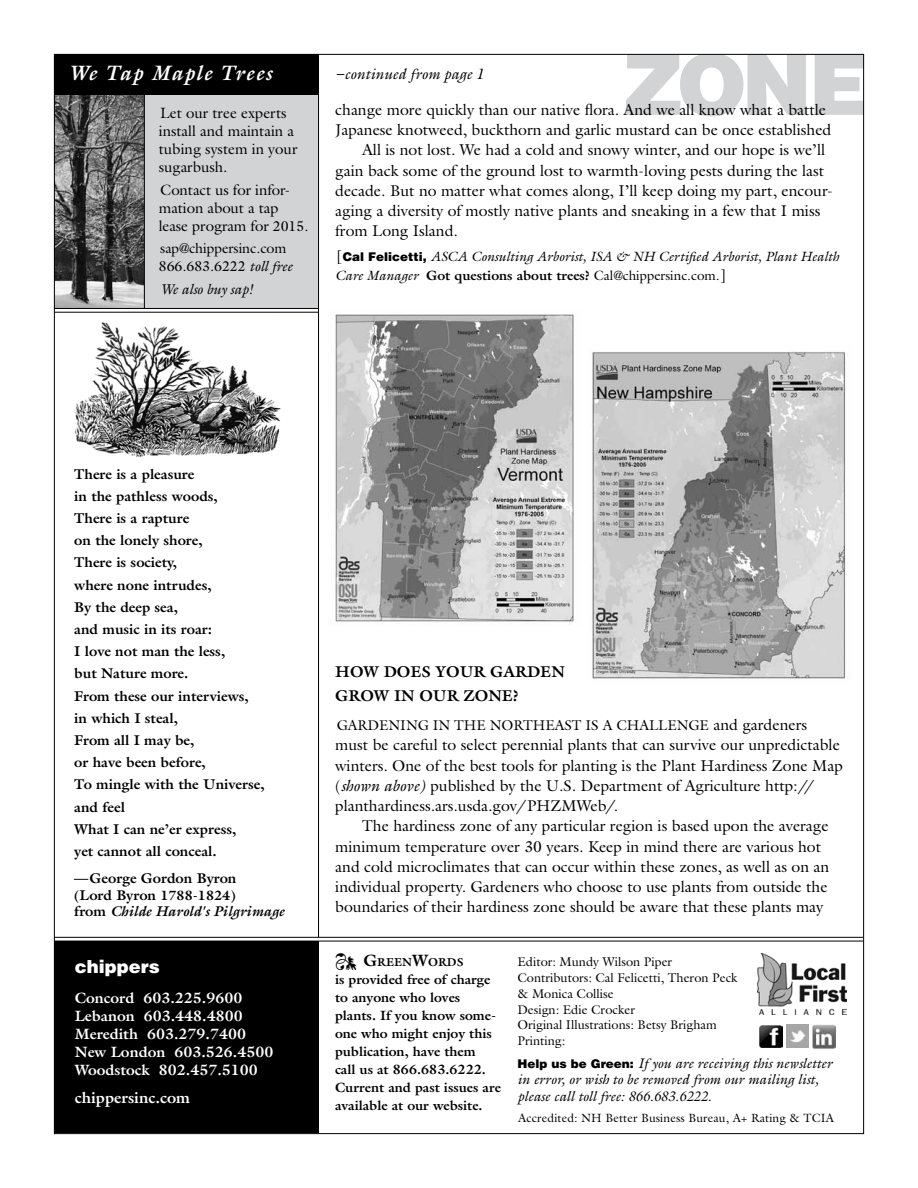
<style>
.page{position:relative;width:918px;height:1188px;background:#fff}
.page>*{position:absolute;margin:0;border:0;box-sizing:border-box;transform-origin:0 0}
.t1{font:italic 700 21px "Galliard";letter-spacing:.065em;color:#fff}
.t2{font:900 18px "Helvetica";color:#fff}
.t3{font:15.75px/20.2px "Galliard";color:#000}
.t4{font:700 15.75px/24px "Galliard";letter-spacing:.26em;color:#000}
.t5{font:700 15.75px "Galliard";color:#fff}
.t6{font:15px/18px "Galliard";color:#000}
.t7{font:700 15px/18px "Galliard";color:#fff}
.t8{font:italic 15px "Galliard";color:#000}
.t9{font:700 14.25px/22.2px "Galliard";color:#000}
.t10{font:14.25px/18px "Galliard";letter-spacing:-.005em;color:#000}
.t11{font:italic 700 14.25px "Galliard";color:#000}
.t12{font:italic 14.25px "Galliard";letter-spacing:-.005em;color:#000}
.t13{font:italic 13.95px/16.5px "Galliard";color:#000}
.t14{font:700 13.5px/18px "Galliard";color:#000}
.t15{font:italic 13.5px/18.8px "Galliard";color:#000}
.t16{font:12.75px/15.8px "Galliard";color:#000}
.t17{font:12px "Galliard";letter-spacing:.01em;color:#000}
.t18{font:700 11.55px "Galliard";color:#000}
.s1{font-size:14.25px}
.s2{font-style:italic}
.s3{font-style:normal;font-size:15px}
.s4{font-family:"Helvetica";font-weight:900;font-style:normal;font-size:12px}
.s5{font-weight:700;font-style:normal}
.s6{font-style:normal}
.s7{font-size:16.5px}
</style>
<div class="page">
<img style="left:56px;top:95px;width:88px;height:213px">
<div style="left:54px;top:941px;width:265px;height:192px;background:#000"></div>
<hr style="left:318px;top:54px;width:1px;height:883px;background:#000">
<hr style="left:54px;top:937px;width:809px;height:1px;background:#000">
<hr style="left:54px;top:941px;width:809px;height:1px;background:#000">
<img style="left:786px;top:1025px;width:23px;height:23px">
<img style="left:760px;top:1025px;width:22px;height:23px">
<img style="left:757px;top:954px;width:90px;height:61px">
<img style="left:811px;top:1024px;width:25px;height:25px">
<div style="left:144px;top:87px;width:174px;height:222px;background:#d1d3d4"></div>
<div style="left:54px;top:54px;width:264px;height:41px;background:#000"></div>
<hr style="left:144px;top:93px;width:1px;height:215px;background:#000">
<img style="left:74px;top:322px;width:207px;height:135px">
<hr style="left:54px;top:308px;width:264px;height:1px;background:#000">
<hr style="left:54px;top:312px;width:264px;height:1px;background:#000">
<svg style="left:626px;top:53px;width:239px;height:64px"></svg>
<hr style="left:692px;top:51px;width:40px;height:3px;background:#fff">
<img style="left:335px;top:314px;width:239px;height:308px">
<img style="left:592px;top:351px;width:254px;height:328px">
<h1 class="t1" style="left:68px;top:60px;width:205px">We Tap Maple Trees</h1>
<p class="t6" style="left:159px;top:104px;width:140px">Let our tree experts install and maintain a tubing system in your sugarbush.</p>
<p class="t6" style="left:159px;top:181px;width:151px">Contact us for infor&shy;mation about a tap lease program for <span class="s1">2015.</span></p>
<p class="t10" style="left:159px;top:239px;width:135px">sap@chippersinc.com<br>866.683.6222 <span class="s2">toll free</span></p>
<p class="t12" style="left:160px;top:280px;width:94px">We also buy sap!</p>
<p class="t8" style="left:336px;top:65px;width:149px">–continued from page 1</p>
<p class="t3" style="left:335px;top:99px;width:492px">change more quickly than our native flora. And we all know what a battle</p>
<p class="t3" style="left:335px;top:119px;width:498px">Japanese knotweed, buckthorn and garlic mustard can be once established</p>
<p class="t3" style="left:362px;top:140px;width:464px">All is not lost. We had a cold and snowy winter, and our hope is we’ll</p>
<p class="t3" style="left:335px;top:160px;width:490px">gain back some of the ground lost to warmth-loving pests during the last</p>
<p class="t3" style="left:335px;top:180px;width:499px">decade. But no matter what comes along, I’ll keep doing my part, encour-</p>
<p class="t3" style="left:335px;top:200px;width:487px">aging a diversity of mostly native plants and sneaking in a few that I miss</p>
<p class="t3" style="left:335px;top:221px;width:124px">from Long Island.</p>
<p class="t15" style="left:335px;top:247px;width:505px"><span class="s3">[</span><span class="s4">Cal Felicetti,</span> ASCA Consulting Arborist, ISA &amp; NH Certified Arborist, Plant Health<br>Care Manager <span class="s5">Got questions about trees?</span> <span class="s6">Cal@chippersinc.com.</span><span class="s3">]</span></p>
<p class="t9" style="left:74px;top:462px;width:192px">There is a pleasure<br>in the pathless woods,<br>There is a rapture<br>on the lonely shore,<br>There is society,<br>where none intrudes,<br>By the deep sea,<br>and music in its roar:<br>I love not man the less,<br>but Nature more.<br>From these our interviews, in which I steal,<br>From all I may be,<br>or have been before,<br>To mingle with the Universe, and feel<br>What I can ne’er express,<br>yet cannot all conceal.</p>
<p class="t9" style="left:74px;top:867px;width:164px">—George Gordon Byron</p>
<p class="t14" style="left:74px;top:886px;width:163px">(<span class="s1">Lord Byron</span> 1788-1824)</p>
<p class="t11" style="left:74px;top:903px;width:212px"><span class="s6">from</span> Childe Harold's Pilgrimage</p>
<p class="t2" style="left:75px;top:955px;width:87px">chippers</p>
<p class="t7" style="left:75px;top:989px;width:200px">Concord 603.225.9600<br>Lebanon 603.448.4800<br>Meredith 603.279.7400<br>New London 603.526.4500<br>Woodstock 802.457.5100</p>
<p class="t5" style="left:75px;top:1088px;width:117px">chippersinc.com</p>
<p class="t4" style="left:335px;top:659px;width:231px;text-indent:138px">r Garde n<br>Grow In Our Zone?</p>
<p class="t10" style="left:337px;top:716px;width:42px">Gardening</p>
<p class="t10" style="left:433px;top:716px;width:33px">in the</p>
<p class="t10" style="left:490px;top:716px;width:45px">Northeast</p>
<p class="t10" style="left:586px;top:716px;width:42px">is achallenge</p>
<p class="t4" style="left:335px;top:659px;width:16px">How</p>
<p class="t4" style="left:384px;top:659px;width:66px">Does You</p>
<p class="t3" style="left:335px;top:714px;width:509px;text-indent:378px">and gardeners must be careful to select perennial plants that can survive our unpredictable winters. One of the best tools for planting is the Plant Hardiness Zone Map (<span class="s2">shown above)</span> published by the U.S. Department of Agriculture http:// planthardiness.ars.usda.gov/PHZMWeb/.</p>
<p class="t3" style="left:335px;top:816px;width:496px;text-indent:27px">The hardiness zone of any particular region is based upon the average minimum temperature over 30 years. Keep in mind there are various hot and cold microclimates that can occur within these zones, as well as on an individual property. Gardeners who choose to use plants from outside the boundaries of their hardiness zone should be aware that these plants may</p>
<p class="t18" style="left:363px;top:955px;width:102px"><span class="s7">G</span>REEN<span class="s7">W</span>ORDS</p>
<p class="t14" style="left:335px;top:971px;width:167px">is provided free of charge to anyone who loves plants. If you know some&shy;one who might enjoy this publication, have them<br>call us at 866.683.6222.<br>Current and past issues are available at our website.</p>
<p class="t16" style="left:518px;top:954px;width:222px">Editor: Mundy Wilson Piper<br>Contributors: Cal Felicetti, Theron Peck &amp; Monica Collise<br>Design: Edie Crocker<br>Original Illustrations: Betsy Brigham<br>Printing:</p>
<p class="t13" style="left:517px;top:1055px;width:316px"><span class="s4">Help us be Green:</span> If you are receiving this newsletter in error, or wish to be removed from our mailing list, please call toll free: 866.683.6222.</p>
<p class="t17" style="left:518px;top:1110px;width:317px">Accredited: NH Better Business Bureau, A+ Rating &amp; TCIA</p>
</div>
